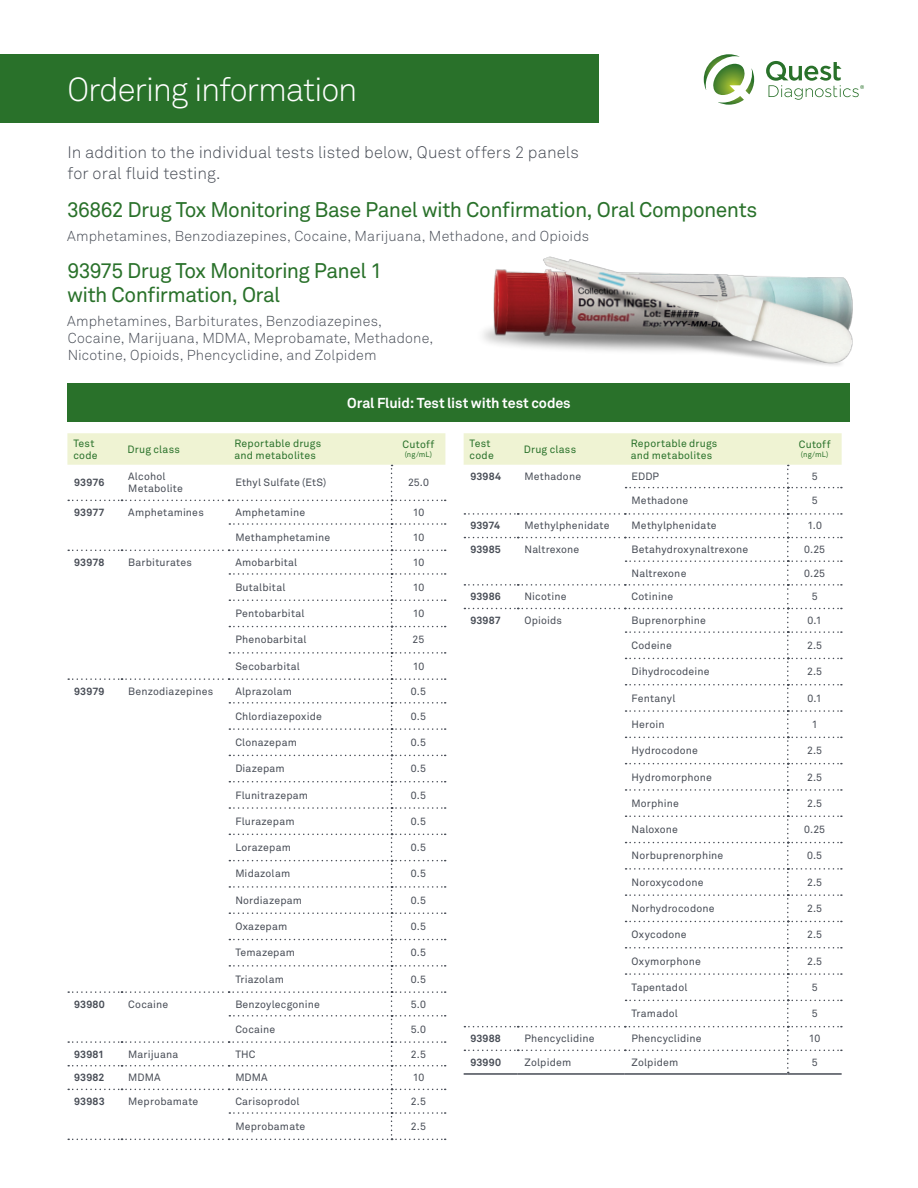
<style>
.page{position:relative;width:918px;height:1188px;background:#fff}
.page>*{position:absolute;margin:0;border:0;box-sizing:border-box;transform-origin:0 0}
.t1{font:300 33px "Akkurat Pro";letter-spacing:-.035em;color:#fff}
.t2{font:21px/24px "Akkurat Pro";letter-spacing:-.03em;color:#29712a}
.t3{font:300 16.5px/21px "Akkurat Pro";letter-spacing:.005em;color:#474c55}
.t4{font:300 14.25px/17.1px "Akkurat Pro";letter-spacing:.01em;color:#474c55}
.t5{font:700 14.25px "Akkurat Pro";letter-spacing:-.01em;color:#fff}
.t6{font:10.5px/12px "Akkurat Pro";letter-spacing:.015em;color:#474c55}
.t7{font:10.5px/12px "Akkurat Pro";letter-spacing:.02em;color:#29712a}
.t8{font:700 10.5px "Akkurat Pro";letter-spacing:.015em;color:#474c55}
.t9{font:7.5px "Akkurat Pro";letter-spacing:.02em;color:#29712a}
</style>
<div class="page">
<svg style="left:704px;top:54px;width:50px;height:51px"></svg>
<svg style="left:766px;top:61px;width:98px;height:39px"></svg>
<div style="left:0;top:54px;width:598px;height:68px;background:#29712a"></div>
<img style="left:483px;top:256px;width:370px;height:110px">
<div style="left:67px;top:383px;width:783px;height:39px;background:#29712a"></div>
<svg style="left:67px;top:433px;width:379px;height:707px"></svg>
<svg style="left:464px;top:433px;width:378px;height:640px"></svg>
<hr style="left:464px;top:1073px;width:54px;height:2px;background:#474c55">
<hr style="left:518px;top:1073px;width:107px;height:2px;background:#474c55">
<hr style="left:625px;top:1073px;width:163px;height:2px;background:#474c55">
<hr style="left:788px;top:1073px;width:54px;height:2px;background:#474c55">
<h1 class="t1" style="left:67px;top:70px;width:292px">Ordering information</h1>
<h3 class="t3" style="left:67px;top:142px;width:513px">In addition to the individual tests listed below, Quest offers 2 panels for oral fluid testing.</h3>
<h2 class="t2" style="left:67px;top:198px;width:692px">36862 Drug Tox Monitoring Base Panel with Confirmation, Oral Components</h2>
<h3 class="t4" style="left:67px;top:227px;width:523px">Amphetamines, Benzodiazepines, Cocaine, Marijuana, Methadone, and Opioids</h3>
<h2 class="t2" style="left:67px;top:260px;width:317px">93975 Drug Tox Monitoring Panel 1 with Confirmation, Oral</h2>
<h3 class="t4" style="left:67px;top:313px;width:368px">Amphetamines, Barbiturates, Benzodiazepines,<br>Cocaine, Marijuana, MDMA, Meprobamate, Methadone,<br>Nicotine, Opioids, Phencyclidine, and Zolpidem</h3>
<h3 class="t5" style="left:347px;top:394px;width:225px">Oral Fluid: Test list with test codes</h3>
<p class="t7" style="left:73px;top:437px;width:26px">Test code</p>
<p class="t7" style="left:128px;top:443px;width:54px">Drug class</p>
<p class="t7" style="left:235px;top:437px;width:88px">Reportable drugs and metabolites</p>
<p class="t7" style="left:403px;top:439px;width:33px">Cutoff</p>
<p class="t9" style="left:405px;top:450px;width:29px">(ng/mL)</p>
<p class="t7" style="left:470px;top:437px;width:26px">Test code</p>
<p class="t7" style="left:524px;top:443px;width:54px">Drug class</p>
<p class="t7" style="left:631px;top:437px;width:88px">Reportable drugs and metabolites</p>
<p class="t7" style="left:799px;top:439px;width:33px">Cutoff</p>
<p class="t9" style="left:801px;top:450px;width:29px">(ng/mL)</p>
<p class="t8" style="left:74px;top:476px;width:32px">93976</p>
<p class="t6" style="left:128px;top:471px;width:56px">Alcohol<br>Metabolite</p>
<p class="t6" style="left:235px;top:477px;width:93px">Ethyl Sulfate (EtS)</p>
<p class="t6" style="left:408px;top:477px;width:22px">25.0</p>
<p class="t8" style="left:74px;top:506px;width:32px">93977</p>
<p class="t6" style="left:128px;top:507px;width:77px">Amphetamines</p>
<p class="t6" style="left:235px;top:507px;width:71px">Amphetamine</p>
<p class="t6" style="left:413px;top:507px;width:13px">10</p>
<p class="t6" style="left:235px;top:532px;width:97px">Methamphetamine</p>
<p class="t6" style="left:413px;top:532px;width:13px">10</p>
<p class="t8" style="left:74px;top:556px;width:32px">93978</p>
<p class="t6" style="left:128px;top:556px;width:65px">Barbiturates</p>
<p class="t6" style="left:235px;top:556px;width:63px">Amobarbital</p>
<p class="t6" style="left:413px;top:556px;width:13px">10</p>
<p class="t6" style="left:235px;top:581px;width:52px">Butalbital</p>
<p class="t6" style="left:413px;top:581px;width:13px">10</p>
<p class="t6" style="left:235px;top:608px;width:71px">Pentobarbital</p>
<p class="t6" style="left:413px;top:608px;width:13px">10</p>
<p class="t6" style="left:235px;top:634px;width:73px">Phenobarbital</p>
<p class="t6" style="left:413px;top:634px;width:13px">25</p>
<p class="t6" style="left:235px;top:660px;width:66px">Secobarbital</p>
<p class="t6" style="left:413px;top:660px;width:13px">10</p>
<p class="t8" style="left:74px;top:684px;width:32px">93979</p>
<p class="t6" style="left:128px;top:685px;width:87px">Benzodiazepines</p>
<p class="t6" style="left:235px;top:685px;width:58px">Alprazolam</p>
<p class="t6" style="left:411px;top:685px;width:16px">0.5</p>
<p class="t6" style="left:235px;top:710px;width:88px">Chlordiazepoxide</p>
<p class="t6" style="left:411px;top:710px;width:16px">0.5</p>
<p class="t6" style="left:235px;top:737px;width:63px">Clonazepam</p>
<p class="t6" style="left:411px;top:737px;width:16px">0.5</p>
<p class="t6" style="left:235px;top:763px;width:51px">Diazepam</p>
<p class="t6" style="left:411px;top:763px;width:16px">0.5</p>
<p class="t6" style="left:235px;top:789px;width:74px">Flunitrazepam</p>
<p class="t6" style="left:411px;top:789px;width:16px">0.5</p>
<p class="t6" style="left:235px;top:816px;width:61px">Flurazepam</p>
<p class="t6" style="left:411px;top:816px;width:16px">0.5</p>
<p class="t6" style="left:235px;top:842px;width:57px">Lorazepam</p>
<p class="t6" style="left:411px;top:842px;width:16px">0.5</p>
<p class="t6" style="left:235px;top:868px;width:56px">Midazolam</p>
<p class="t6" style="left:411px;top:868px;width:16px">0.5</p>
<p class="t6" style="left:235px;top:894px;width:68px">Nordiazepam</p>
<p class="t6" style="left:411px;top:894px;width:16px">0.5</p>
<p class="t6" style="left:235px;top:921px;width:54px">Oxazepam</p>
<p class="t6" style="left:411px;top:921px;width:16px">0.5</p>
<p class="t6" style="left:235px;top:947px;width:61px">Temazepam</p>
<p class="t6" style="left:411px;top:947px;width:16px">0.5</p>
<p class="t6" style="left:235px;top:973px;width:50px">Triazolam</p>
<p class="t6" style="left:411px;top:973px;width:16px">0.5</p>
<p class="t8" style="left:74px;top:997px;width:32px">93980</p>
<p class="t6" style="left:128px;top:998px;width:42px">Cocaine</p>
<p class="t6" style="left:235px;top:998px;width:86px">Benzoylecgonine</p>
<p class="t6" style="left:411px;top:998px;width:17px">5.0</p>
<p class="t6" style="left:235px;top:1023px;width:42px">Cocaine</p>
<p class="t6" style="left:411px;top:1023px;width:17px">5.0</p>
<p class="t8" style="left:74px;top:1047px;width:32px">93981</p>
<p class="t6" style="left:128px;top:1048px;width:52px">Marijuana</p>
<p class="t6" style="left:235px;top:1048px;width:22px">THC</p>
<p class="t6" style="left:411px;top:1048px;width:16px">2.5</p>
<p class="t8" style="left:74px;top:1071px;width:32px">93982</p>
<p class="t6" style="left:128px;top:1072px;width:34px">MDMA</p>
<p class="t6" style="left:235px;top:1072px;width:34px">MDMA</p>
<p class="t6" style="left:413px;top:1072px;width:13px">10</p>
<p class="t8" style="left:74px;top:1095px;width:32px">93983</p>
<p class="t6" style="left:128px;top:1096px;width:72px">Meprobamate</p>
<p class="t6" style="left:235px;top:1096px;width:66px">Carisoprodol</p>
<p class="t6" style="left:411px;top:1096px;width:16px">2.5</p>
<p class="t6" style="left:235px;top:1120px;width:72px">Meprobamate</p>
<p class="t6" style="left:411px;top:1120px;width:16px">2.5</p>
<p class="t8" style="left:470px;top:469px;width:32px">93984</p>
<p class="t6" style="left:525px;top:470px;width:58px">Methadone</p>
<p class="t6" style="left:632px;top:470px;width:29px">EDDP</p>
<p class="t6" style="left:812px;top:470px;width:7px">5</p>
<p class="t6" style="left:632px;top:495px;width:58px">Methadone</p>
<p class="t6" style="left:812px;top:495px;width:7px">5</p>
<p class="t8" style="left:470px;top:519px;width:31px">93974</p>
<p class="t6" style="left:525px;top:520px;width:87px">Methylphenidate</p>
<p class="t6" style="left:632px;top:520px;width:87px">Methylphenidate</p>
<p class="t6" style="left:807px;top:520px;width:16px">1.0</p>
<p class="t8" style="left:470px;top:543px;width:32px">93985</p>
<p class="t6" style="left:524px;top:544px;width:56px">Naltrexone</p>
<p class="t6" style="left:632px;top:544px;width:118px">Betahydroxynaltrexone</p>
<p class="t6" style="left:804px;top:544px;width:22px">0.25</p>
<p class="t6" style="left:632px;top:567px;width:56px">Naltrexone</p>
<p class="t6" style="left:804px;top:567px;width:22px">0.25</p>
<p class="t8" style="left:470px;top:590px;width:32px">93986</p>
<p class="t6" style="left:524px;top:591px;width:44px">Nicotine</p>
<p class="t6" style="left:632px;top:591px;width:43px">Cotinine</p>
<p class="t6" style="left:812px;top:591px;width:7px">5</p>
<p class="t8" style="left:470px;top:614px;width:32px">93987</p>
<p class="t6" style="left:524px;top:615px;width:39px">Opioids</p>
<p class="t6" style="left:632px;top:615px;width:76px">Buprenorphine</p>
<p class="t6" style="left:808px;top:615px;width:16px">0.1</p>
<p class="t6" style="left:632px;top:640px;width:42px">Codeine</p>
<p class="t6" style="left:807px;top:640px;width:16px">2.5</p>
<p class="t6" style="left:632px;top:666px;width:80px">Dihydrocodeine</p>
<p class="t6" style="left:807px;top:666px;width:16px">2.5</p>
<p class="t6" style="left:632px;top:692px;width:45px">Fentanyl</p>
<p class="t6" style="left:808px;top:692px;width:16px">0.1</p>
<p class="t6" style="left:632px;top:719px;width:35px">Heroin</p>
<p class="t6" style="left:812px;top:719px;width:7px">1</p>
<p class="t6" style="left:632px;top:745px;width:68px">Hydrocodone</p>
<p class="t6" style="left:807px;top:745px;width:16px">2.5</p>
<p class="t6" style="left:632px;top:771px;width:82px">Hydromorphone</p>
<p class="t6" style="left:807px;top:771px;width:16px">2.5</p>
<p class="t6" style="left:632px;top:797px;width:49px">Morphine</p>
<p class="t6" style="left:807px;top:797px;width:16px">2.5</p>
<p class="t6" style="left:632px;top:824px;width:48px">Naloxone</p>
<p class="t6" style="left:804px;top:824px;width:22px">0.25</p>
<p class="t6" style="left:632px;top:850px;width:93px">Norbuprenorphine</p>
<p class="t6" style="left:807px;top:850px;width:16px">0.5</p>
<p class="t6" style="left:632px;top:876px;width:73px">Noroxycodone</p>
<p class="t6" style="left:807px;top:876px;width:16px">2.5</p>
<p class="t6" style="left:632px;top:903px;width:85px">Norhydrocodone</p>
<p class="t6" style="left:807px;top:903px;width:16px">2.5</p>
<p class="t6" style="left:632px;top:929px;width:57px">Oxycodone</p>
<p class="t6" style="left:807px;top:929px;width:16px">2.5</p>
<p class="t6" style="left:632px;top:955px;width:71px">Oxymorphone</p>
<p class="t6" style="left:807px;top:955px;width:16px">2.5</p>
<p class="t6" style="left:632px;top:982px;width:57px">Tapentadol</p>
<p class="t6" style="left:812px;top:982px;width:7px">5</p>
<p class="t6" style="left:632px;top:1008px;width:48px">Tramadol</p>
<p class="t6" style="left:812px;top:1008px;width:7px">5</p>
<p class="t8" style="left:470px;top:1032px;width:32px">93988</p>
<p class="t6" style="left:524px;top:1033px;width:72px">Phencyclidine</p>
<p class="t6" style="left:632px;top:1033px;width:72px">Phencyclidine</p>
<p class="t6" style="left:809px;top:1033px;width:13px">10</p>
<p class="t8" style="left:470px;top:1056px;width:32px">93990</p>
<p class="t6" style="left:524px;top:1056px;width:48px">Zolpidem</p>
<p class="t6" style="left:632px;top:1056px;width:48px">Zolpidem</p>
<p class="t6" style="left:812px;top:1056px;width:7px">5</p>
</div>
